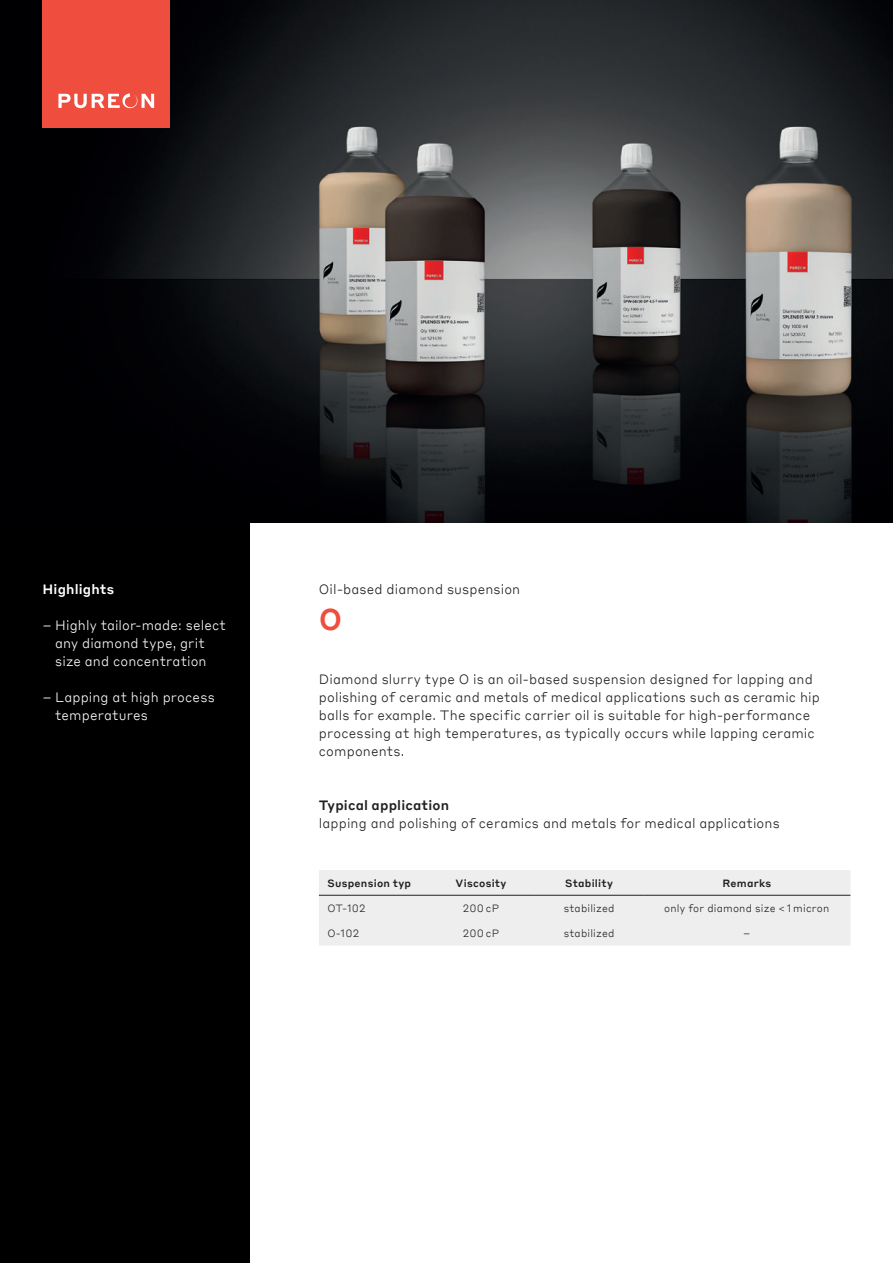
<style>
.page{position:relative;width:893px;height:1263px;background:#fff}
.page>*{position:absolute;margin:0;border:0;box-sizing:border-box;transform-origin:0 0}
._20_24_Titel_rot{font:500 30px "Styrene BTT";color:#ef4d3d}
._9_12_Text{font:300 13.5px/18px "Styrene BTT";letter-spacing:.01em;color:#231f20}
.t1{font:300 13.5px/18px "Styrene BTT";letter-spacing:.01em;color:#fff}
._9_12_Titel{font:500 13.5px "Styrene BTT";letter-spacing:.01em;color:#231f20}
._9_12_Titel-2{font:500 13.5px "Styrene BTT";letter-spacing:.01em;color:#fff}
._7_8_4_Text{font:300 10.5px "Styrene BTT";letter-spacing:.02em;color:#231f20}
._7_8_4_Titel{font:500 10.5px "Styrene BTT";letter-spacing:.02em;color:#231f20}
</style>
<div class="page">
<div style="left:0;top:0;width:250px;height:1263px;background:#000"></div>
<img style="left:42px;top:0;width:851px;height:522px">
<div style="left:43px;top:0;width:127px;height:128px;background:#ef4d3d"></div>
<svg style="left:58px;top:94px;width:96px;height:14px"></svg>
<div style="left:319px;top:870px;width:531px;height:75px;background:#eeeeef"></div>
<hr style="left:319px;top:895px;width:108px;height:1px;background:#231f20">
<hr style="left:427px;top:895px;width:108px;height:1px;background:#231f20">
<hr style="left:535px;top:895px;width:108px;height:1px;background:#231f20">
<hr style="left:643px;top:895px;width:207px;height:1px;background:#231f20">
<p class="_9_12_Titel-2" style="left:43px;top:578px;width:73px">Highlights</p>
<p class="t1" style="left:55px;top:615px;width:172px;text-indent:-13px">– Highly tailor-made: select any diamond type, grit size and concentration</p>
<p class="t1" style="left:55px;top:687px;width:161px;text-indent:-13px">– Lapping at high process temperatures</p>
<p class="_9_12_Text" style="left:319px;top:579px;width:203px">Oil-based diamond suspension</p>
<p class="_20_24_Titel_rot" style="left:319px;top:594px;width:25px">O</p>
<p class="_9_12_Text" style="left:319px;top:669px;width:502px">Diamond slurry type O is an oil-based suspension designed for lapping and polishing of ceramic and metals of medical applications such as ceramic hip balls for example. The specific carrier oil is suitable for high-performance processing at high temperatures, as typically occurs while lapping ceramic components.</p>
<p class="_9_12_Titel" style="left:319px;top:794px;width:132px">Typical application</p>
<p class="_9_12_Text" style="left:319px;top:813px;width:462px">lapping and polishing of ceramics and metals for medical applications</p>
<p class="_7_8_4_Titel" style="left:327px;top:874px;width:85px">Suspension typ</p>
<p class="_7_8_4_Titel" style="left:456px;top:874px;width:52px">Viscosity</p>
<p class="_7_8_4_Titel" style="left:565px;top:874px;width:49px">Stability</p>
<p class="_7_8_4_Titel" style="left:722px;top:874px;width:50px">Remarks</p>
<p class="_7_8_4_Text" style="left:327px;top:899px;width:40px">OT-102</p>
<p class="_7_8_4_Text" style="left:463px;top:899px;width:38px">200 cP</p>
<p class="_7_8_4_Text" style="left:564px;top:899px;width:52px">stabilized</p>
<p class="_7_8_4_Text" style="left:664px;top:899px;width:167px">only for diamond size &lt; 1 micron</p>
<p class="_7_8_4_Text" style="left:327px;top:924px;width:33px">O-102</p>
<p class="_7_8_4_Text" style="left:463px;top:924px;width:38px">200 cP</p>
<p class="_7_8_4_Text" style="left:564px;top:924px;width:52px">stabilized</p>
<p class="_7_8_4_Text" style="left:743px;top:924px;width:9px">–</p>
</div>
